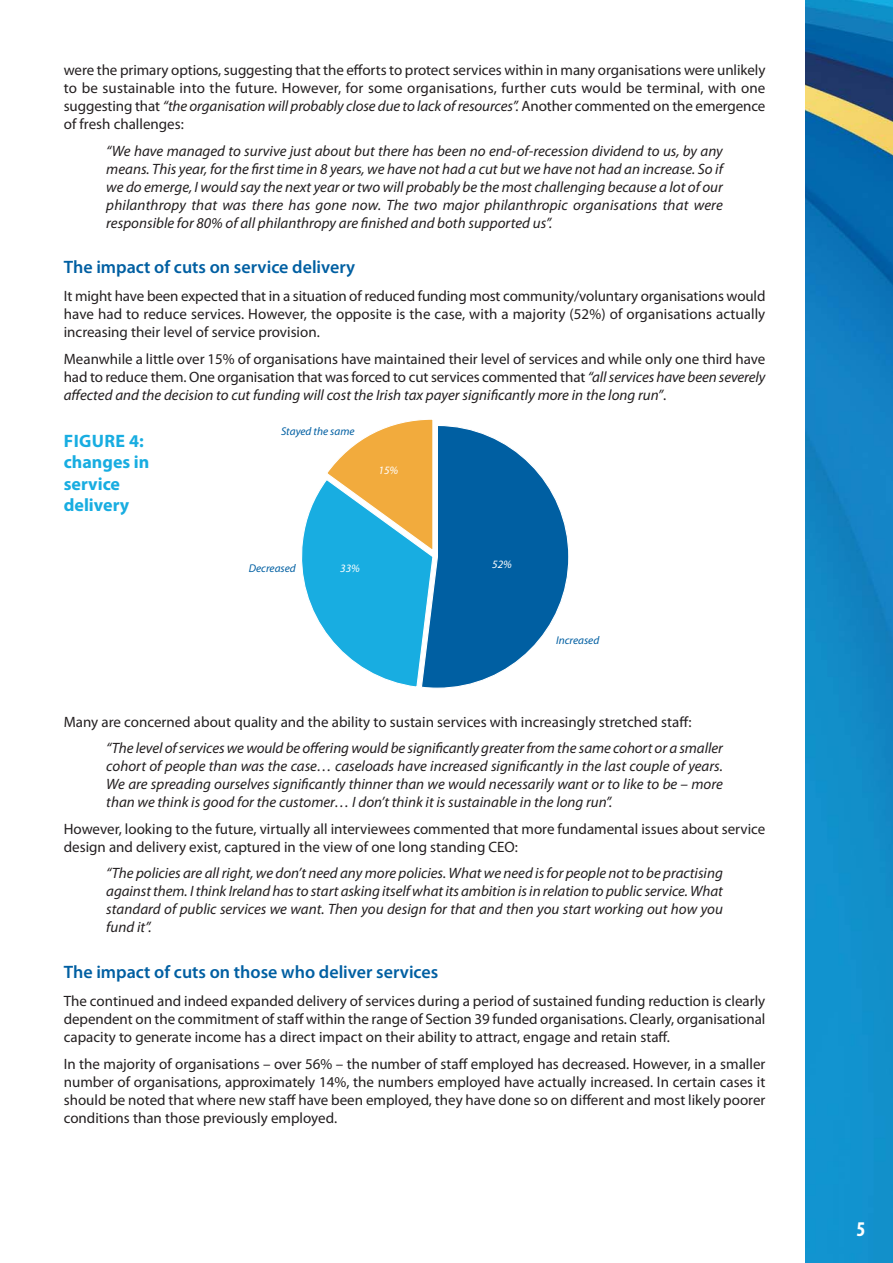
<style>
.page{position:relative;width:893px;height:1263px;background:#fff}
.page>*{position:absolute;margin:0;border:0;box-sizing:border-box;transform-origin:0 0}
.t1{font:700 condensed 21px "Myriad Pro";color:#fff}
.t2{font:600 18px "Myriad Pro";color:#005fa2}
.t3{font:700 18px/21.6px "Myriad Pro";color:#18ade1}
.t4{font:15px/18px "Myriad Pro";color:#231f20;text-align:justify}
.t5{font:italic 15px/18px "Myriad Pro";color:#231f20;text-align:justify}
.t6{font:italic 11.25px "Myriad Pro";color:#005fa2}
.t7{font:italic 11.25px "Myriad Pro";color:#fff}
.s1{font-style:italic}
</style>
<div class="page">
<img style="left:805px;top:0;width:88px;height:1263px">
<svg style="left:301px;top:419px;width:268px;height:270px"></svg>
<p class="t4" style="left:64px;top:62px;width:703px">were the primary options, suggesting that the efforts to protect services within in many organisations were unlikely to be sustainable into the future. However, for some organisations, further cuts would be terminal, with one suggesting that <span class="s1">“the organisation will probably close due to lack of resources”.</span> Another commented on the emergence of fresh challenges:</p>
<p class="t5" style="left:106px;top:143px;width:618px">“We have managed to survive just about but there has been no end-of-recession dividend to us, by any means. This year, for the first time in 8 years, we have not had a cut but we have not had an increase. So if we do emerge, I would say the next year or two will probably be the most challenging because a lot of our philanthropy that was there has gone now. The two major philanthropic organisations that were responsible for 80% of all philanthropy are finished and both supported us”.</p>
<p class="t2" style="left:64px;top:261px;width:293px">The impact of cuts on service delivery</p>
<p class="t4" style="left:64px;top:288px;width:703px">It might have been expected that in a situation of reduced funding most community/voluntary organisations would have had to reduce services. However, the opposite is the case, with a majority (52%) of organisations actually increasing their level of service provision.</p>
<p class="t4" style="left:64px;top:351px;width:703px">Meanwhile a little over 15% of organisations have maintained their level of services and while only one third have had to reduce them. One organisation that was forced to cut services commented that <span class="s1">“all services have been severely affected and the decision to cut funding will cost the Irish tax payer significantly more in the long run”</span>.</p>
<p class="t3" style="left:64px;top:432px;width:87px">FIGURE 4: changes in service delivery</p>
<p class="t6" style="left:281px;top:426px;width:75px">Stayed the same</p>
<p class="t7" style="left:378px;top:465px;width:21px">15%</p>
<p class="t6" style="left:249px;top:563px;width:49px">Decreased</p>
<p class="t7" style="left:340px;top:563px;width:21px">33%</p>
<p class="t7" style="left:492px;top:559px;width:21px">52%</p>
<p class="t6" style="left:556px;top:635px;width:45px">Increased</p>
<p class="t4" style="left:64px;top:714px;width:629px">Many are concerned about quality and the ability to sustain services with increasingly stretched staff:</p>
<p class="t5" style="left:106px;top:740px;width:618px">“The level of services we would be offering would be significantly greater from the same cohort or a smaller cohort of people than was the case… caseloads have increased significantly in the last couple of years.<br>We are spreading ourselves significantly thinner than we would necessarily want or to like to be – more than we think is good for the customer… I don’t think it is sustainable in the long run”.</p>
<p class="t4" style="left:64px;top:821px;width:703px">However, looking to the future, virtually all interviewees commented that more fundamental issues about service design and delivery exist, captured in the view of one long standing CEO:</p>
<p class="t5" style="left:106px;top:866px;width:618px">“The policies are all right, we don’t need any more policies. What we need is for people not to be practising against them. I think Ireland has to start asking itself what its ambition is in relation to public service. What standard of public services we want. Then you design for that and then you start working out how you fund it”.</p>
<p class="t2" style="left:64px;top:965px;width:376px">The impact of cuts on those who deliver services</p>
<p class="t4" style="left:64px;top:993px;width:703px">The continued and indeed expanded delivery of services during a period of sustained funding reduction is clearly dependent on the commitment of staff within the range of Section 39 funded organisations. Clearly, organisational capacity to generate income has a direct impact on their ability to attract, engage and retain staff.</p>
<p class="t4" style="left:64px;top:1056px;width:703px">In the majority of organisations – over 56% – the number of staff employed has decreased. However, in a smaller number of organisations, approximately 14%, the numbers employed have actually increased. In certain cases it should be noted that where new staff have been employed, they have done so on different and most likely poorer conditions than those previously employed.</p>
<h1 class="t1" style="left:857px;top:1217px;width:10px">5</h1>
</div>
